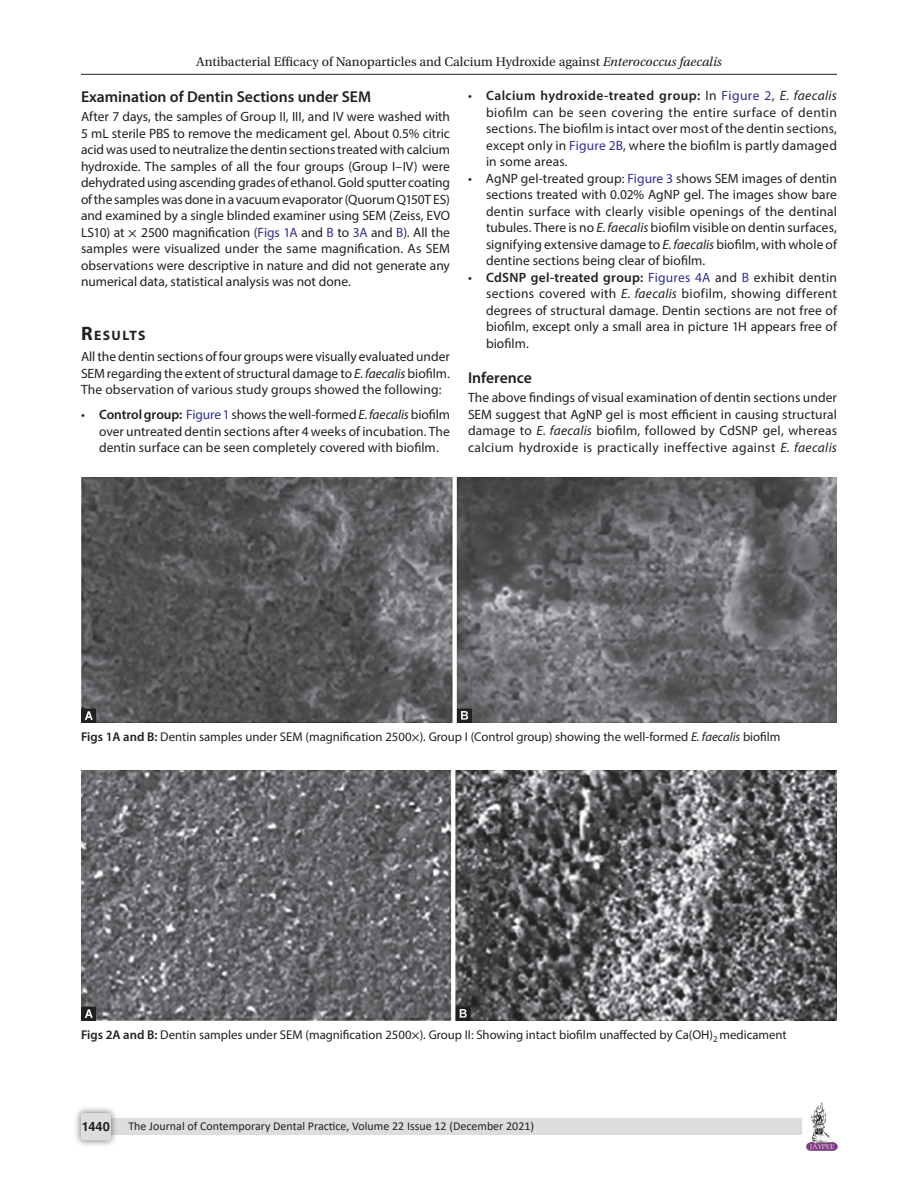
<style>
.page{position:relative;width:918px;height:1188px;background:#fff}
.page>*{position:absolute;margin:0;border:0;box-sizing:border-box;transform-origin:0 0}
.Head-2{font:600 15.75px "Myriad Pro";color:#231f20}
.Head-1{font:700 13.65px "Myriad Pro";letter-spacing:.105em;color:#231f20}
.Para-NoIndent{font:13.5px/16.5px "Myriad Pro";letter-spacing:.01em;color:#231f20;text-align:justify}
.List-Bullet{font:13.5px/16.5px "Myriad Pro";letter-spacing:.01em;color:#231f20;text-align:justify}
.List-Bullet-last{font:13.5px/16.5px "Myriad Pro";letter-spacing:.005em;color:#231f20;text-align:justify}
.List-Bullet-first{font:13.5px/16.5px "Myriad Pro";letter-spacing:.005em;color:#231f20;text-align:justify}
.t1{font:13.5px "Utopia Std";color:#231f20}
.FigCaption{font:12.75px "Myriad Pro";color:#231f20}
.t2{font:700 12.75px "Helvetica LT Std";color:#231f20}
.t3{font:12px "Calibri";color:#231f20}
.s1{font-style:italic}
.s2{font-family:"STIX General"}
.s3{color:#2e3092}
.s4{font-size:19.5px}
.s5{font-weight:600}
</style>
<div class="page">
<hr style="left:81px;top:74px;width:756px;height:1px;background:#231f20">
<img style="left:807px;top:1103px;width:30px;height:48px">
<div style="left:96px;top:1119px;width:706px;height:16px;background:#dcdddf"></div>
<div style="left:73px;top:1106px;width:45px;height:41px;background:#231f20;opacity:.61"></div>
<div style="left:81px;top:1113px;width:30px;height:27px;background:#dcdddf;border-radius:2px"></div>
<img style="left:81px;top:478px;width:756px;height:245px">
<img style="left:81px;top:770px;width:756px;height:251px">
<p class="t1" style="left:196px;top:55px;width:527px">Antibacterial Efficacy of Nanoparticles and Calcium Hydroxide against <span class="s1">Enterococcus faecalis</span></p>
<p class="Head-2" style="left:81px;top:87px;width:292px">Examination of Dentin Sections under SEM</p>
<p class="Para-NoIndent" style="left:81px;top:108px;width:371px">After 7 days, the samples of Group II, III, and IV were washed with 5 mL sterile PBS to remove the medicament gel. About 0.5% citric acid was used to neutralize the dentin sections treated with calcium hydroxide. The samples of all the four groups (Group I–IV) were dehydrated using ascending grades of ethanol. Gold sputter coating of the samples was done in a vacuum evaporator (Quorum Q150T ES) and examined by a single blinded examiner using SEM (Zeiss, EVO LS10) at <span class="s2">×</span> 2500 magnification (<span class="s3">Figs 1A</span> and <span class="s3">B</span> to <span class="s3">3A</span> and <span class="s3">B</span>). All the samples were visualized under the same magnification. As SEM observations were descriptive in nature and did not generate any numerical data, statistical analysis was not done.</p>
<p class="Head-1" style="left:81px;top:327px;width:66px"><span class="s4">R</span>ESULTS</p>
<p class="Para-NoIndent" style="left:81px;top:348px;width:371px">All the dentin sections of four groups were visually evaluated under SEM regarding the extent of structural damage to <span class="s1">E. faecalis</span> biofilm.<br>The observation of various study groups showed the following:</p>
<p class="List-Bullet-first" style="left:99px;top:406px;width:353px;text-indent:-18px">• <span class="s5">Control group:</span> <span class="s3">Figure 1</span> shows the well-formed <span class="s1">E. faecalis</span> biofilm over untreated dentin sections after 4 weeks of incubation. The dentin surface can be seen completely covered with biofilm.</p>
<p class="List-Bullet" style="left:486px;top:87px;width:353px;text-indent:-18px">• <span class="s5">Calcium hydroxide-treated group:</span> In <span class="s3">Figure 2</span>, <span class="s1">E. faecalis </span>biofilm can be seen covering the entire surface of dentin sections. The biofilm is intact over most of the dentin sections, except only in <span class="s3">Figure 2B</span>, where the biofilm is partly damaged in some areas.</p>
<p class="List-Bullet" style="left:486px;top:170px;width:352px;text-indent:-18px">• AgNP gel-treated group: <span class="s3">Figure 3</span> shows SEM images of dentin sections treated with 0.02% AgNP gel. The images show bare dentin surface with clearly visible openings of the dentinal tubules. There is no <span class="s1">E. faecalis</span> biofilm visible on dentin surfaces, signifying extensive damage to <span class="s1">E. faecalis</span> biofilm, with whole of dentine sections being clear of biofilm.</p>
<p class="List-Bullet-last" style="left:486px;top:269px;width:353px;text-indent:-18px">• <span class="s5">CdSNP gel-treated group:</span> <span class="s3">Figures 4A</span> and <span class="s3">B</span> exhibit dentin sections covered with <span class="s1">E. faecalis</span> biofilm, showing different degrees of structural damage. Dentin sections are not free of biofilm, except only a small area in picture 1H appears free of biofilm.</p>
<p class="Head-2" style="left:468px;top:368px;width:65px">Inference</p>
<p class="Para-NoIndent" style="left:468px;top:389px;width:371px">The above findings of visual examination of dentin sections under SEM suggest that AgNP gel is most efficient in causing structural damage to <span class="s1">E. faecalis</span> biofilm, followed by CdSNP gel, whereas calcium hydroxide is practically ineffective against <span class="s1">E. faecalis</span></p>
<p class="FigCaption" style="left:81px;top:729px;width:701px"><span class="s5">Figs 1A and B:</span> Dentin samples under SEM (magnification 2500<span class="s2">×</span>). Group I (Control group) showing the well-formed <span class="s1">E. faecalis</span> biofilm</p>
<p class="FigCaption" style="left:81px;top:1027px;width:707px"><span class="s5">Figs 2A and B:</span> Dentin samples under SEM (magnification 2500<span class="s2">×</span>). Group II: Showing intact biofilm unaffected by Ca(OH)<sub>2</sub> medicament</p>
<p class="t2" style="left:82px;top:1119px;width:29px">1440</p>
<p class="t3" style="left:128px;top:1117px;width:407px">The Journal of Contemporary Dental Practice, Volume 22 Issue 12 (December 2021)</p>
</div>
